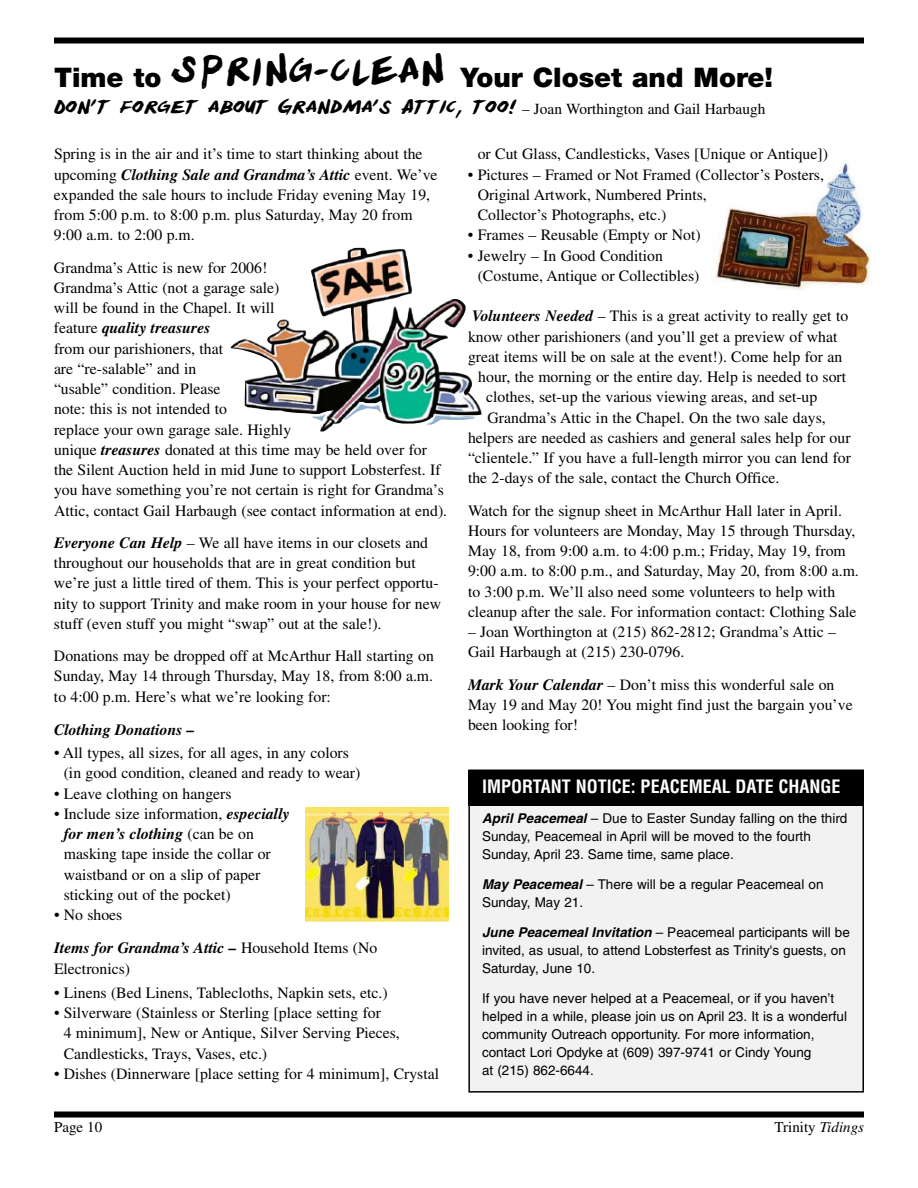
<style>
.page{position:relative;width:918px;height:1188px;background:#fff}
.page>*{position:absolute;margin:0;border:0;box-sizing:border-box;transform-origin:0 0}
.t1{font:900 27px "Helvetica Neue";color:#000}
.t2{font:21px "Yellowjacket";color:#000}
.t3{font:700 condensed 18px "Helvetica";color:#fff}
.t4{font:15.75px/20.2px "Times";color:#000}
.t5{font:italic 700 15.75px "Times";color:#000}
.t6{font:15px "Times";color:#000}
.t7{font:13.5px/18px "Helvetica";color:#000}
.s1{font-family:"Yellowjacket Rotate";font-weight:400;font-size:40.5px}
.s2{font-family:"Times";font-size:15.3px}
.s3{font-weight:700;font-style:italic}
.s4{font-style:italic}
</style>
<div class="page">
<img style="left:715px;top:161px;width:156px;height:129px">
<div style="left:54px;top:38px;width:810px;height:6px;background:#000"></div>
<div style="left:54px;top:1112px;width:810px;height:6px;background:#000"></div>
<div style="left:469px;top:770px;width:394px;height:322px;background:#f2f2f2"></div>
<div style="left:468px;top:770px;width:396px;height:323px;border:2px solid #000"></div>
<div style="left:468px;top:770px;width:396px;height:36px;background:#000"></div>
<img style="left:230px;top:248px;width:252px;height:183px">
<img style="left:306px;top:808px;width:143px;height:113px">
<h1 class="t1" style="left:54px;top:68px;width:721px">Time to <span class="s1">SPRING-CLEAN</span> Your Closet and More!</h1>
<h2 class="t2" style="left:54px;top:94px;width:713px">Don’t Forget about Grandma’s Attic, too! <span class="s2">– Joan Worthington and Gail Harbaugh</span></h2>
<p class="t4" style="left:54px;top:145px;width:385px">Spring is in the air and it’s time to start thinking about the upcoming <span class="s3">Clothing Sale and Grandma’s Attic</span> event. We’ve expanded the sale hours to include Friday evening May 19, from 5:00 p.m. to 8:00 p.m. plus Saturday, May 20 from 9:00 a.m. to 2:00 p.m.</p>
<p class="t4" style="left:54px;top:259px;width:395px">Grandma’s Attic is new for 2006!<br>Grandma’s Attic (not a garage sale)<br>will be found in the Chapel. It will<br>feature <span class="s3">quality treasures<br></span>from our parishioners, that<br>are “re-salable” and in<br>“usable” condition. Please<br>note: this is not intended to<br>replace your own garage sale. Highly<br>unique <span class="s3">treasures</span> donated at this time may be held over for the Silent Auction held in mid June to support Lobsterfest. If you have something you’re not certain is right for Grandma’s Attic, contact Gail Harbaugh (see contact information at end).</p>
<p class="t4" style="left:54px;top:534px;width:389px"><span class="s3">Everyone Can Help</span> – We all have items in our closets and throughout our households that are in great condition but we’re just a little tired of them. This is your perfect opportu&shy;nity to support Trinity and make room in your house for new stuff (even stuff you might “swap” out at the sale!).</p>
<p class="t4" style="left:54px;top:647px;width:381px;text-align:justify">Donations may be dropped off at McArthur Hall starting on Sunday, May 14 through Thursday, May 18, from 8:00 a.m. to 4:00 p.m. Here’s what we’re looking for:</p>
<p class="t5" style="left:54px;top:723px;width:142px">Clothing Donations –</p>
<p class="t4" style="left:64px;top:744px;width:298px;text-indent:-10px">• All types, all sizes, for all ages, in any colors (in good condition, cleaned and ready to wear)</p>
<p class="t4" style="left:54px;top:785px;width:179px">• Leave clothing on hangers</p>
<p class="t4" style="left:64px;top:805px;width:227px;text-indent:-10px">• Include size information, <span class="s3">especially for men’s clothing</span> (can be on masking tape inside the collar or waistband or on a slip of paper sticking out of the pocket)</p>
<p class="t4" style="left:54px;top:900px;width:325px;line-height:33px">• No shoes<br><span class="s3">Items for Grandma’s Attic –</span> Household Items (No</p>
<p class="t4" style="left:54px;top:960px;width:78px">Electronics)</p>
<p class="t4" style="left:54px;top:984px;width:335px">• Linens (Bed Linens, Tablecloths, Napkin sets, etc.)</p>
<p class="t4" style="left:64px;top:1004px;width:338px;text-indent:-10px">• Silverware (Stainless or Sterling [place setting for<br>4 minimum], New or Antique, Silver Serving Pieces,<br>Candlesticks, Trays, Vases, etc.)</p>
<p class="t4" style="left:54px;top:1065px;width:387px">• Dishes (Dinnerware [place setting for 4 minimum], Crystal</p>
<p class="t4" style="left:478px;top:145px;width:352px">or Cut Glass, Candlesticks, Vases [Unique or Antique])</p>
<p class="t4" style="left:478px;top:166px;width:348px;text-indent:-10px">• Pictures – Framed or Not Framed (Collector’s Posters,<br>Original Artwork, Numbered Prints,<br>Collector’s Photographs, etc.)</p>
<p class="t4" style="left:468px;top:226px;width:234px">• Frames – Reusable (Empty or Not)</p>
<p class="t4" style="left:478px;top:247px;width:223px;text-indent:-10px">• Jewelry – In Good Condition (Costume, Antique or Collectibles)</p>
<p class="t4" style="left:472px;top:307px;width:378px"><span class="s3">Volunteers Needed</span> – This is a great activity to really get to</p>
<p class="t4" style="left:468px;top:328px;width:371px">know other parishioners (and you’ll get a preview of what</p>
<p class="t4" style="left:468px;top:348px;width:376px">great items will be on sale at the event!). Come help for an</p>
<p class="t4" style="left:478px;top:368px;width:369px">hour, the morning or the entire day. Help is needed to sort</p>
<p class="t4" style="left:486px;top:388px;width:333px">clothes, set-up the various viewing areas, and set-up</p>
<p class="t4" style="left:488px;top:409px;width:340px">Grandma’s Attic in the Chapel. On the two sale days,</p>
<p class="t4" style="left:468px;top:429px;width:384px">helpers are needed as cashiers and general sales help for our</p>
<p class="t4" style="left:468px;top:449px;width:385px">“clientele.” If you have a full-length mirror you can lend for</p>
<p class="t4" style="left:468px;top:469px;width:313px">the 2-days of the sale, contact the Church Office.</p>
<p class="t4" style="left:468px;top:502px;width:392px">Watch for the signup sheet in McArthur Hall later in April.<br>Hours for volunteers are Monday, May 15 through Thursday, May 18, from 9:00 a.m. to 4:00 p.m.; Friday, May 19, from 9:00 a.m. to 8:00 p.m., and Saturday, May 20, from 8:00 a.m. to 3:00 p.m. We’ll also need some volunteers to help with cleanup after the sale. For information contact: Clothing Sale</p>
<p class="t4" style="left:468px;top:623px;width:370px">– Joan Worthington at (215) 862-2812; Grandma’s Attic –<br>Gail Harbaugh at (215) 230-0796.</p>
<p class="t4" style="left:468px;top:676px;width:386px"><span class="s3">Mark Your Calendar</span> – Don’t miss this wonderful sale on<br>May 19 and May 20! You might find just the bargain you’ve been looking for!</p>
<p class="t3" style="left:482px;top:776px;width:360px">IMPORTANT NOTICE: PEACEMEAL DATE CHANGE</p>
<p class="t7" style="left:482px;top:810px;width:367px"><span class="s3">April Peacemeal</span> – Due to Easter Sunday falling on the third<br>Sunday, Peacemeal in April will be moved to the fourth<br>Sunday, April 23. Same time, same place.</p>
<p class="t7" style="left:482px;top:876px;width:343px"><span class="s3">May Peacemeal</span> – There will be a regular Peacemeal on<br>Sunday, May 21.</p>
<p class="t7" style="left:482px;top:924px;width:369px"><span class="s3">June Peacemeal Invitation</span> – Peacemeal participants will be invited, as usual, to attend Lobsterfest as Trinity's guests, on<br>Saturday, June 10.</p>
<p class="t7" style="left:482px;top:990px;width:366px">If you have never helped at a Peacemeal, or if you haven’t helped in a while, please join us on April 23. It is a wonderful community Outreach opportunity. For more information, contact Lori Opdyke at (609) 397-9741 or Cindy Young<br>at (215) 862-6644.</p>
<p class="t6" style="left:54px;top:1122px;width:50px">Page 10</p>
<p class="t6" style="left:775px;top:1122px;width:91px">Trinity <span class="s4">Tidings</span></p>
</div>
